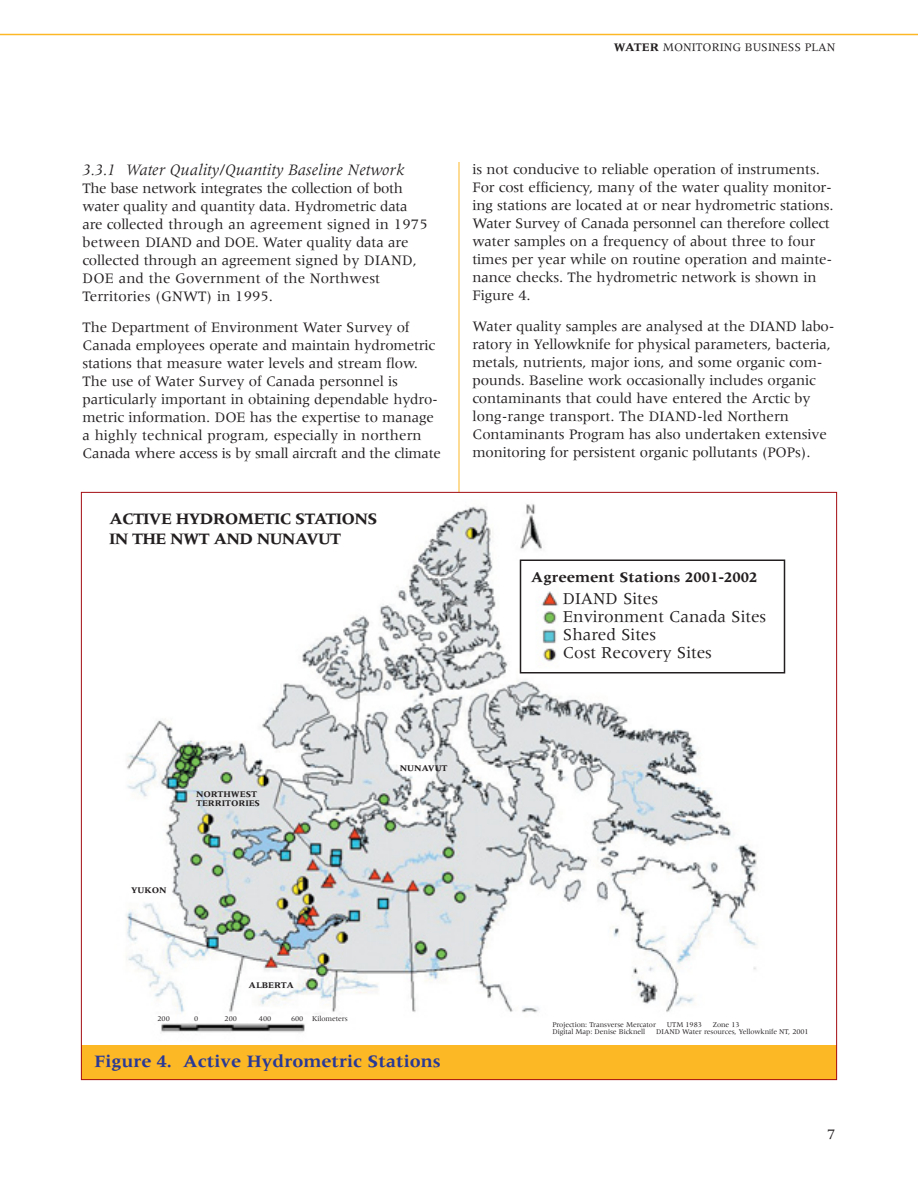
<style>
.page{position:relative;width:918px;height:1188px;background:#fff}
.page>*{position:absolute;margin:0;border:0;box-sizing:border-box;transform-origin:0 0}
.t1{font:700 18px "Meridien";color:#283996}
.t2{font:17.25px/18px "Meridien";letter-spacing:-.005em;color:#231f20}
.t3{font:700 16.5px/19.8px "Meridien";letter-spacing:-.045em;color:#231f20}
.t4{font:italic 16.5px "Meridien";color:#231f20}
.t5{font:15px/18px "Meridien";letter-spacing:-.01em;color:#231f20}
.t6{font:700 15px "Meridien";color:#231f20}
.t7{font:12px "Meridien";color:#231f20}
.t8{font:700 9px/9px "Meridien";letter-spacing:-.01em;color:#231f20}
.t9{font:7.5px "Meridien";letter-spacing:-.01em;color:#231f20}
.s1{font-weight:700}
</style>
<div class="page">
<hr style="left:459px;top:162px;width:1px;height:918px;background:#fdb826">
<img style="left:91px;top:494px;width:736px;height:552px">
<hr style="left:0;top:34px;width:918px;height:1px;background:#fdb826">
<div style="left:81px;top:1046px;width:756px;height:34px;background:#fdb826"></div>
<div style="left:520px;top:560px;width:265px;height:114px;border:2px solid #231f20"></div>
<p class="t7" style="left:614px;top:43px;width:223px"><span class="s1">WATER</span> MONITORING BUSINESS PLAN</p>
<p class="t4" style="left:82px;top:163px;width:323px">3.3.1 Water Quality/Quantity Baseline Network</p>
<p class="t5" style="left:82px;top:181px;width:347px">The base network integrates the collection of both water quality and quantity data. Hydrometric data are collected through an agreement signed in 1975 between DIAND and DOE. Water quality data are collected through an agreement signed by DIAND, DOE and the Government of the Northwest Territories (GNWT) in 1995.</p>
<p class="t5" style="left:83px;top:320px;width:360px">The Department of Environment Water Survey of Canada employees operate and maintain hydrometric stations that measure water levels and stream flow.<br>The use of Water Survey of Canada personnel is particularly important in obtaining dependable hydro&shy;metric information. DOE has the expertise to manage a highly technical program, especially in northern Canada where access is by small aircraft and the climate</p>
<p class="t3" style="left:109px;top:510px;width:270px">ACTIVE HYDROMETIC STATIONS<br>IN THE NWT AND NUNAVUT</p>
<p class="t5" style="left:473px;top:162px;width:363px">is not conducive to reliable operation of instruments.<br>For cost efficiency, many of the water quality monitor&shy;ing stations are located at or near hydrometric stations.<br>Water Survey of Canada personnel can therefore collect water samples on a frequency of about three to four times per year while on routine operation and mainte&shy;nance checks. The hydrometric network is shown in Figure 4.</p>
<p class="t5" style="left:473px;top:318px;width:364px">Water quality samples are analysed at the DIAND labo&shy;ratory in Yellowknife for physical parameters, bacteria, metals, nutrients, major ions, and some organic com&shy;pounds. Baseline work occasionally includes organic contaminants that could have entered the Arctic by long-range transport. The DIAND-led Northern Contaminants Program has also undertaken extensive monitoring for persistent organic pollutants (POPs).</p>
<p class="t6" style="left:531px;top:572px;width:228px">Agreement Stations 2001-2002</p>
<p class="t2" style="left:563px;top:591px;width:205px">DIAND Sites<br>Environment Canada Sites<br>Shared Sites<br>Cost Recovery Sites</p>
<p class="t8" style="left:196px;top:790px;width:66px">NORTHWEST<br>TERRITORIES</p>
<p class="t8" style="left:131px;top:886px;width:37px">YUKON</p>
<p class="t8" style="left:249px;top:981px;width:47px">ALBERTA</p>
<p class="t9" style="left:158px;top:1016px;width:14px">200</p>
<p class="t9" style="left:194px;top:1016px;width:6px">0</p>
<p class="t9" style="left:225px;top:1016px;width:14px">200</p>
<p class="t9" style="left:259px;top:1016px;width:14px">400</p>
<p class="t9" style="left:291px;top:1016px;width:58px">600 Kilometers</p>
<p class="t8" style="left:400px;top:764px;width:49px">NUNAVUT</p>
<p class="t1" style="left:94px;top:1055px;width:348px">Figure 4. Active Hydrometric Stations</p>
<p class="t9" style="left:552px;top:1022px;width:105px">Projection: Transverse Mercator</p>
<p class="t9" style="left:667px;top:1022px;width:37px">UTM 1983</p>
<p class="t9" style="left:713px;top:1022px;width:28px">Zone 13</p>
<p class="t9" style="left:552px;top:1029px;width:94px">Digital Map: Denise Bicknell</p>
<p class="t9" style="left:656px;top:1029px;width:154px">DIAND Water resources, Yellowknife NT, 2001</p>
<p class="t5" style="left:827px;top:1127px;width:10px">7</p>
</div>
